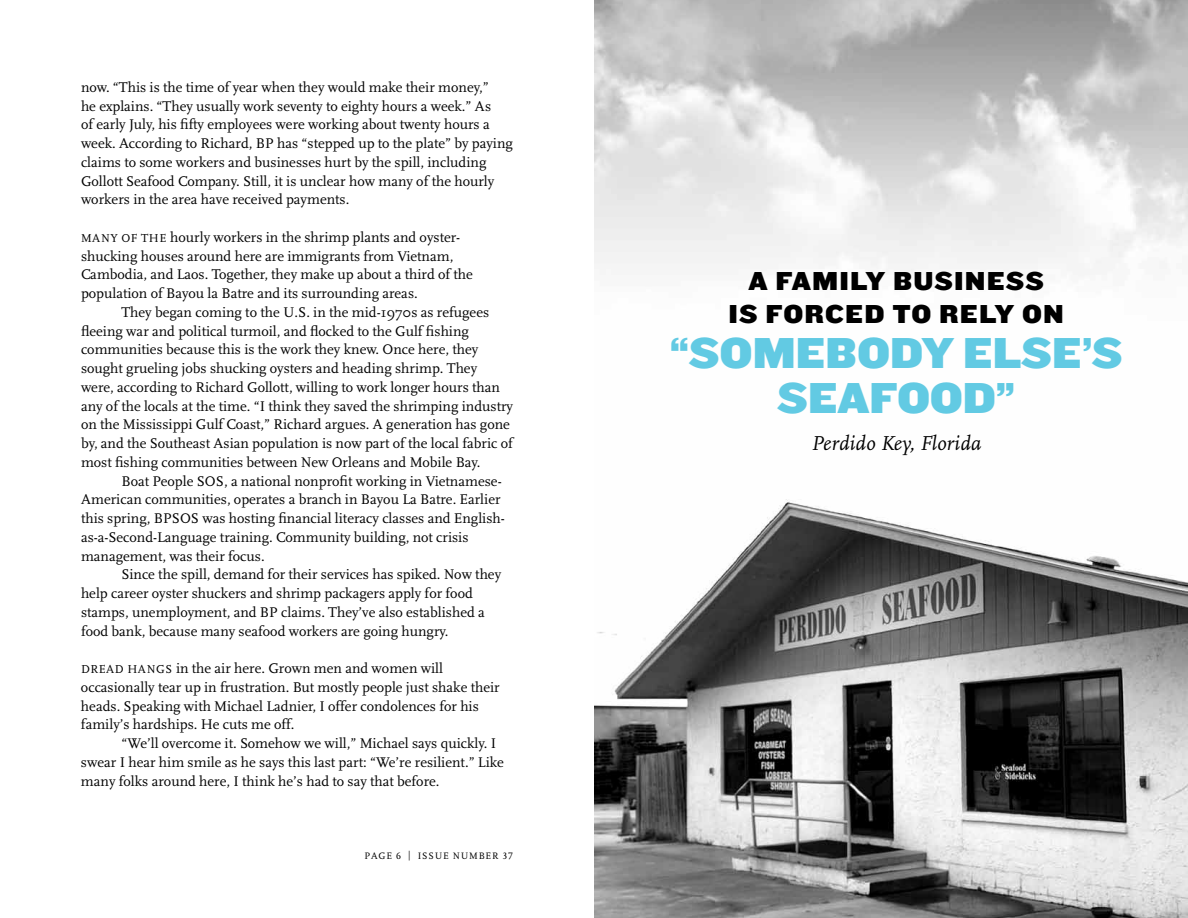
<style>
.page{position:relative;width:1188px;height:918px;background:#fff}
.page>*{position:absolute;margin:0;border:0;box-sizing:border-box;transform-origin:0 0}
.t1{font:45px/45px "Knockout HTF72 Full Cruiserwt";letter-spacing:-.01em;color:#62cae3;text-align:center}
.t2{font:27px/32.4px "Knockout HTF72 Full Cruiserwt";letter-spacing:.04em;color:#000;text-align:center}
.t3{font:italic 21px "Scala";letter-spacing:.01em;color:#000}
.t4{font:14.7px/18.8px "Scala";color:#000}
.t5{font:9.75px "Scala Caps";letter-spacing:.08em;color:#000}
.s1{font-size:12px}
</style>
<div class="page">
<img style="left:594px;top:0;width:594px;height:918px">
<p class="t4" style="left:81px;top:78px;width:434px">now. “This is the time of year when they would make their money,”<br>he explains. “They usually work seventy to eighty hours a week.” As<br>of early July, his fifty employees were working about twenty hours a week. According to Richard, BP has “stepped up to the plate” by paying claims to some workers and businesses hurt by the spill, including Gollott Seafood Company. Still, it is unclear how many of the hourly workers in the area have received payments.</p>
<p class="t4" style="left:81px;top:228px;width:393px"><span class="s1">MANY OF THE</span> hourly workers in the shrimp plants and oyster&shy;shucking houses around here are immigrants from Vietnam, Cambodia, and Laos. Together, they make up about a third of the population of Bayou la Batre and its surrounding areas.</p>
<p class="t4" style="left:81px;top:303px;width:434px;text-indent:40px">They began coming to the U.S. in the mid-1970s as refugees fleeing war and political turmoil, and flocked to the Gulf fishing communities because this is the work they knew. Once here, they sought grueling jobs shucking oysters and heading shrimp. They were, according to Richard Gollott, willing to work longer hours than any of the locals at the time. “I think they saved the shrimping industry on the Mississippi Gulf Coast,” Richard argues. A generation has gone by, and the Southeast Asian population is now part of the local fabric of most fishing communities between New Orleans and Mobile Bay.</p>
<p class="t4" style="left:81px;top:472px;width:425px;text-indent:40px">Boat People SOS, a national nonprofit working in Vietnamese-American communities, operates a branch in Bayou La Batre. Earlier this spring, BPSOS was hosting financial literacy classes and English&shy;as-a-Second-Language training. Community building, not crisis management, was their focus.</p>
<p class="t4" style="left:81px;top:565px;width:422px;text-indent:40px">Since the spill, demand for their services has spiked. Now they help career oyster shuckers and shrimp packagers apply for food stamps, unemployment, and BP claims. They’ve also established a food bank, because many seafood workers are going hungry.</p>
<p class="t4" style="left:81px;top:659px;width:420px"><span class="s1">DREAD HANGS</span> in the air here. Grown men and women will occasionally tear up in frustration. But mostly people just shake their heads. Speaking with Michael Ladnier, I offer condolences for his family’s hardships. He cuts me off.</p>
<p class="t4" style="left:81px;top:734px;width:425px;text-indent:40px">“We’ll overcome it. Somehow we will,” Michael says quickly. I swear I hear him smile as he says this last part: “We’re resilient.” Like many folks around here, I think he’s had to say that before.</p>
<p class="t5" style="left:364px;top:851px;width:150px">PAGE 6 | ISSUE NUMBER 37</p>
<h2 class="t2" style="left:729px;top:266px;width:337px">A FAMILY BUSINESS<br>IS FORCED TO RELY ON</h2>
<h1 class="t1" style="left:669px;top:331px;width:455px">“SOMEBODY ELSE’S<br>SEAFOOD”</h1>
<h3 class="t3" style="left:811px;top:432px;width:172px">Perdido Key, Florida</h3>
</div>
